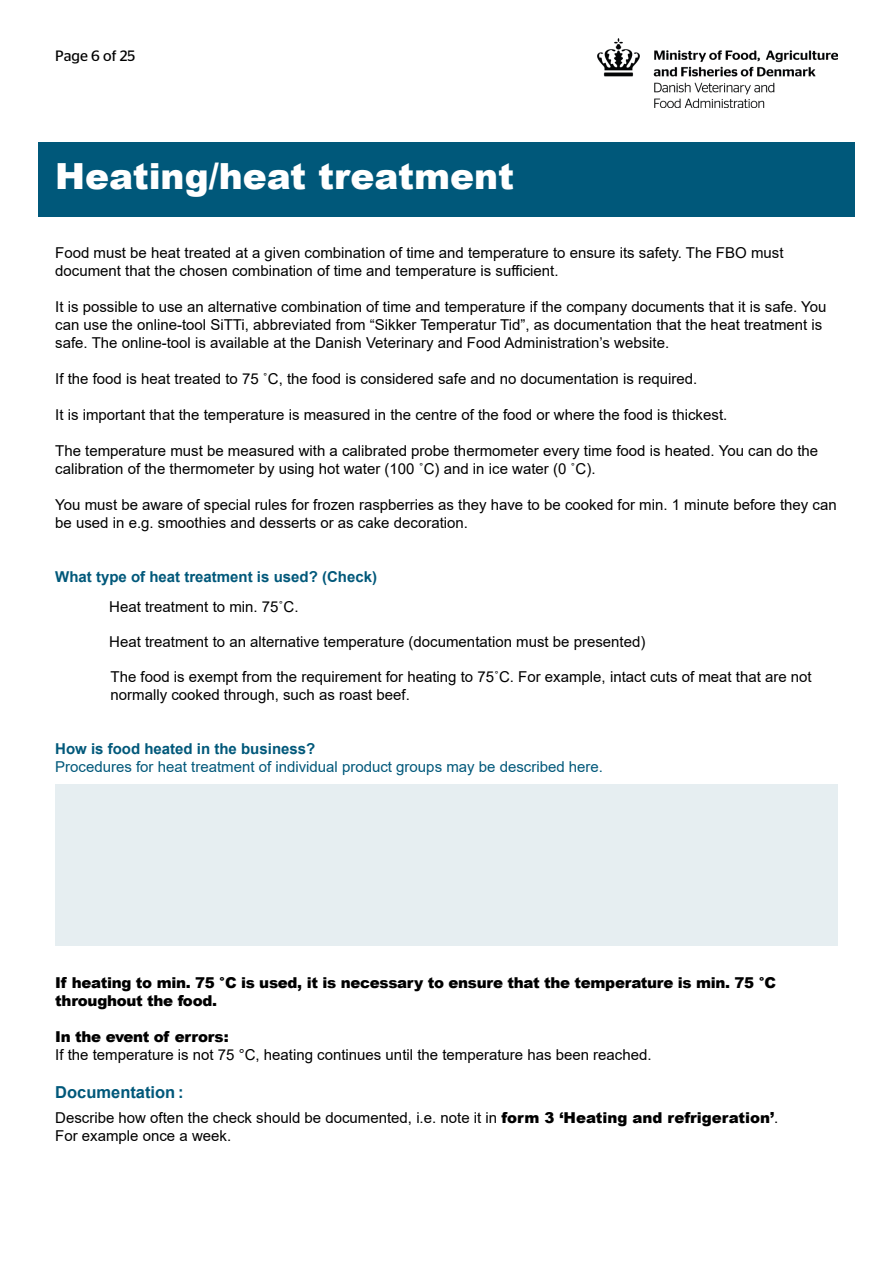
<style>
.page{position:relative;width:893px;height:1263px;background:#fff}
.page>*{position:absolute;margin:0;border:0;box-sizing:border-box;transform-origin:0 0}
.rubrik{font:900 36px "Arial";color:#fff}
.mellemrubrik{font:700 16.5px "Arial";color:#00587a}
.brød{font:15px/18px "Arial";color:#000}
.brød-2{font:900 15px/18px "Arial";letter-spacing:-.02em;color:#000}
.bold_blå{font:15px/18px "Arial";color:#00587a}
.bold_blå-2{font:700 15px "Arial";color:#00587a}
.t1{font:15px "Stag Sans";color:#000}
.s1{font-weight:700}
.s2{font-weight:900}
</style>
<div class="page">
<img style="left:598px;top:38px;width:240px;height:70px">
<div style="left:38px;top:142px;width:817px;height:75px;background:#00587a"></div>
<div style="left:55px;top:784px;width:783px;height:161px;background:#e6eef1"></div>
<p class="t1" style="left:55px;top:47px;width:82px">Page 6 of 25</p>
<h2 class="rubrik" style="left:55px;top:150px;width:460px">Heating/heat treatment</h2>
<p class="brød" style="left:55px;top:243px;width:730px">Food must be heat treated at a given combination of time and temperature to ensure its safety. The FBO must document that the chosen combination of time and temperature is sufficient.</p>
<p class="brød" style="left:55px;top:297px;width:773px">It is possible to use an alternative combination of time and temperature if the company documents that it is safe. You can use the online-tool SiTTi, abbreviated from “Sikker Temperatur Tid”, as documentation that the heat treatment is safe. The online-tool is available at the Danish Veterinary and Food Administration’s website.</p>
<p class="brød" style="left:55px;top:369px;width:644px">If the food is heat treated to 75 ˚C, the food is considered safe and no documentation is required.</p>
<p class="brød" style="left:55px;top:405px;width:673px">It is important that the temperature is measured in the centre of the food or where the food is thickest.</p>
<p class="brød" style="left:55px;top:441px;width:764px">The temperature must be measured with a calibrated probe thermometer every time food is heated. You can do the calibration of the thermometer by using hot water (100 ˚C) and in ice water (0 ˚C).</p>
<p class="brød" style="left:55px;top:495px;width:783px">You must be aware of special rules for frozen raspberries as they have to be cooked for min. 1 minute before they can be used in e.g. smoothies and desserts or as cake decoration.</p>
<p class="bold_blå-2" style="left:55px;top:566px;width:323px">What type of heat treatment is used? (Check)</p>
<p class="brød" style="left:109px;top:598px;width:191px">Heat treatment to min. 75˚C.</p>
<p class="brød" style="left:109px;top:633px;width:538px">Heat treatment to an alternative temperature (documentation must be presented)</p>
<p class="brød" style="left:111px;top:668px;width:703px">The food is exempt from the requirement for heating to 75˚C. For example, intact cuts of meat that are not normally cooked through, such as roast beef.</p>
<p class="bold_blå" style="left:55px;top:740px;width:549px"><span class="s1">How is food heated in the business?<br></span>Procedures for heat treatment of individual product groups may be described here.</p>
<p class="brød-2" style="left:55px;top:973px;width:722px">If heating to min. 75 °C is used, it is necessary to ensure that the temperature is min. 75 °C throughout the food.</p>
<p class="brød-2" style="left:55px;top:1027px;width:175px">In the event of errors:</p>
<p class="brød" style="left:55px;top:1046px;width:598px">If the temperature is not 75 °C, heating continues until the temperature has been reached.</p>
<h4 class="mellemrubrik" style="left:55px;top:1081px;width:130px">Documentation :</h4>
<p class="brød" style="left:55px;top:1108px;width:725px">Describe how often the check should be documented, i.e. note it in <span class="s2">form 3 ‘Heating and refrigeration’</span>.</p>
<p class="brød" style="left:55px;top:1126px;width:177px">For example once a week.</p>
</div>
